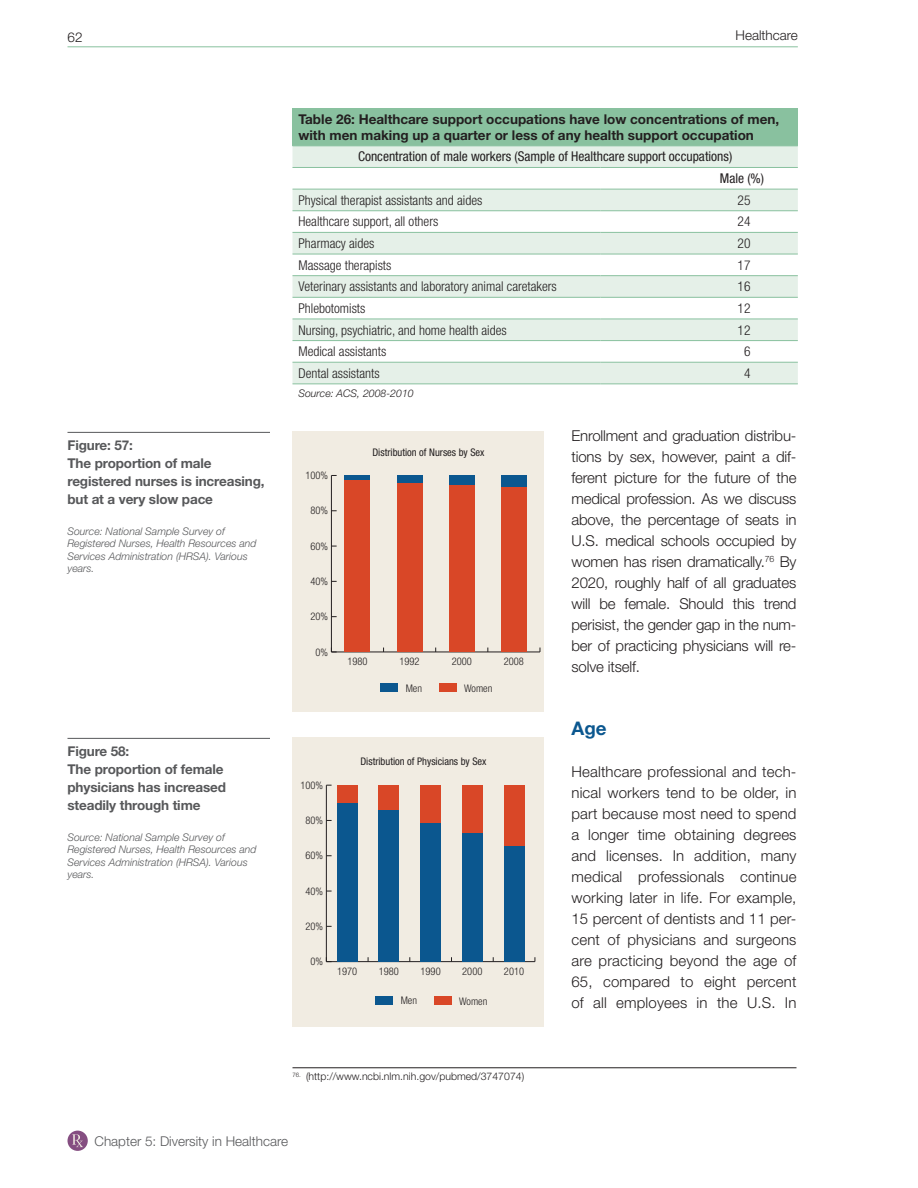
<style>
.page{position:relative;width:918px;height:1188px;background:#fff}
.page>*{position:absolute;margin:0;border:0;box-sizing:border-box;transform-origin:0 0}
.A-Head{font:700 18.75px "Helvetica Neue LT Std";color:#0b578f}
.Main_Text{font:300 15px/21px "Helvetica Neue LT Std";letter-spacing:-.01em;color:#231f20;text-align:justify}
.Box_Text{font:300 condensed 13.5px "Helvetica Neue LT Std";color:#231f20}
.Figure_Title{font:700 13.5px/18px "Helvetica Neue LT Std";letter-spacing:-.01em;color:#57585a}
.Box_Text-2{font:700 13.5px/16.2px "Helvetica Neue LT Std";color:#231f20}
.Box_Text-3{font:condensed 13.5px "Helvetica Neue LT Std";color:#231f20}
.t1{font:300 13.5px "Helvetica Neue LT Std";color:#57585a}
.t2{font:300 13.5px "Helvetica Neue LT Std";color:#231f20}
.Main_Text-2{font:italic 300 10.5px/12.6px "Helvetica Neue LT Std";color:#57585a}
.t3{font:300 condensed 10.5px "Helvetica Neue LT Std";color:#231f20}
.t4{font:condensed 10.5px "Helvetica Neue LT Std";color:#231f20}
.Footnotes{font:300 10.5px "Helvetica Neue LT Std";color:#231f20}
.Box_Text-4{font:italic 300 10.5px "Helvetica Neue LT Std";color:#231f20}
</style>
<div class="page">
<hr style="left:68px;top:46px;width:730px;height:1px;background:#89c19f">
<div style="left:68px;top:1131px;width:20px;height:20px;background:#854e81;border-radius:50%"></div>
<svg style="left:72px;top:1134px;width:11px;height:13px"></svg>
<div style="left:292px;top:108px;width:506px;height:38px;background:#89c19f"></div>
<svg style="left:292px;top:146px;width:506px;height:237px;fill:#e5f0e8"></svg>
<hr style="left:292px;top:167px;width:308px;height:1px;background:#89c19f">
<hr style="left:600px;top:167px;width:198px;height:1px;background:#89c19f">
<hr style="left:292px;top:189px;width:308px;height:1px;background:#89c19f">
<hr style="left:600px;top:189px;width:198px;height:1px;background:#89c19f">
<hr style="left:292px;top:210px;width:308px;height:1px;background:#89c19f">
<hr style="left:600px;top:210px;width:198px;height:1px;background:#89c19f">
<hr style="left:292px;top:232px;width:308px;height:1px;background:#89c19f">
<hr style="left:600px;top:232px;width:198px;height:1px;background:#89c19f">
<hr style="left:292px;top:254px;width:308px;height:1px;background:#89c19f">
<hr style="left:600px;top:254px;width:198px;height:1px;background:#89c19f">
<hr style="left:292px;top:275px;width:308px;height:1px;background:#89c19f">
<hr style="left:600px;top:275px;width:198px;height:1px;background:#89c19f">
<hr style="left:292px;top:297px;width:308px;height:1px;background:#89c19f">
<hr style="left:600px;top:297px;width:198px;height:1px;background:#89c19f">
<hr style="left:292px;top:319px;width:308px;height:1px;background:#89c19f">
<hr style="left:600px;top:319px;width:198px;height:1px;background:#89c19f">
<hr style="left:292px;top:340px;width:308px;height:1px;background:#89c19f">
<hr style="left:600px;top:340px;width:198px;height:1px;background:#89c19f">
<hr style="left:292px;top:362px;width:308px;height:1px;background:#89c19f">
<hr style="left:600px;top:362px;width:198px;height:1px;background:#89c19f">
<hr style="left:292px;top:383px;width:308px;height:1px;background:#89c19f">
<hr style="left:600px;top:383px;width:198px;height:1px;background:#89c19f">
<hr style="left:68px;top:432px;width:202px;height:1px;background:#57585a">
<div style="left:292px;top:431px;width:252px;height:280px;background:#f1ece2"></div>
<hr style="left:331px;top:652px;width:209px;height:1px;background:#231f20">
<hr style="left:331px;top:475px;width:1px;height:177px;background:#231f20">
<div style="left:345px;top:480px;width:25px;height:172px;background:#d94727"></div>
<div style="left:397px;top:482px;width:25px;height:170px;background:#d94727"></div>
<div style="left:449px;top:485px;width:25px;height:167px;background:#d94727"></div>
<div style="left:501px;top:487px;width:25px;height:165px;background:#d94727"></div>
<div style="left:345px;top:475px;width:25px;height:5px;background:#0b578f"></div>
<div style="left:397px;top:475px;width:25px;height:7px;background:#0b578f"></div>
<div style="left:449px;top:475px;width:25px;height:10px;background:#0b578f"></div>
<div style="left:501px;top:475px;width:25px;height:12px;background:#0b578f"></div>
<div style="left:439px;top:684px;width:18px;height:8px;background:#d94727"></div>
<div style="left:381px;top:684px;width:17px;height:8px;background:#0b578f"></div>
<hr style="left:68px;top:738px;width:202px;height:1px;background:#57585a">
<div style="left:292px;top:737px;width:252px;height:290px;background:#f1ece2"></div>
<hr style="left:326px;top:961px;width:209px;height:1px;background:#231f20">
<hr style="left:326px;top:785px;width:1px;height:177px;background:#231f20">
<div style="left:337px;top:803px;width:20px;height:159px;background:#0b578f"></div>
<div style="left:379px;top:810px;width:20px;height:152px;background:#0b578f"></div>
<div style="left:421px;top:822px;width:20px;height:140px;background:#0b578f"></div>
<div style="left:462px;top:833px;width:20px;height:129px;background:#0b578f"></div>
<div style="left:504px;top:845px;width:20px;height:117px;background:#0b578f"></div>
<div style="left:337px;top:785px;width:20px;height:18px;background:#d94727"></div>
<div style="left:379px;top:785px;width:20px;height:25px;background:#d94727"></div>
<div style="left:421px;top:785px;width:20px;height:37px;background:#d94727"></div>
<div style="left:462px;top:785px;width:20px;height:48px;background:#d94727"></div>
<div style="left:504px;top:785px;width:20px;height:60px;background:#d94727"></div>
<div style="left:434px;top:997px;width:18px;height:8px;background:#d94727"></div>
<div style="left:376px;top:996px;width:17px;height:8px;background:#0b578f"></div>
<hr style="left:292px;top:1067px;width:504px;height:1px;background:#231f20">
<p class="t2" style="left:68px;top:29px;width:17px">62</p>
<p class="t2" style="left:736px;top:27px;width:64px">Healthcare</p>
<p class="Figure_Title" style="left:68px;top:436px;width:67px">Figure: 57:</p>
<p class="Figure_Title" style="left:68px;top:454px;width:199px">The proportion of male registered nurses is increasing, but at a very slow pace</p>
<p class="Main_Text-2" style="left:68px;top:524px;width:191px">Source: National Sample Survey of<br>Registered Nurses, Health Resources and<br>Services Administration (HRSA). Various years.</p>
<p class="Figure_Title" style="left:68px;top:742px;width:63px">Figure 58:</p>
<p class="Figure_Title" style="left:68px;top:760px;width:160px">The proportion of female physicians has increased steadily through time</p>
<p class="Main_Text-2" style="left:68px;top:830px;width:191px">Source: National Sample Survey of<br>Registered Nurses, Health Resources and<br>Services Administration (HRSA). Various years.</p>
<p class="Box_Text-2" style="left:298px;top:110px;width:482px">Table 26: Healthcare support occupations have low concentrations of men, with men making up a quarter or less of any health support occupation</p>
<p class="Box_Text-3" style="left:358px;top:149px;width:376px">Concentration of male workers (Sample of Healthcare support occupations)</p>
<p class="Box_Text-3" style="left:720px;top:171px;width:46px">Male (%)</p>
<p class="Box_Text" style="left:298px;top:192px;width:185px">Physical therapist assistants and aides</p>
<p class="Box_Text" style="left:738px;top:192px;width:14px">25</p>
<p class="Box_Text" style="left:298px;top:214px;width:141px">Healthcare support, all others</p>
<p class="Box_Text" style="left:738px;top:214px;width:14px">24</p>
<p class="Box_Text" style="left:298px;top:236px;width:77px">Pharmacy aides</p>
<p class="Box_Text" style="left:738px;top:236px;width:14px">20</p>
<p class="Box_Text" style="left:298px;top:257px;width:94px">Massage therapists</p>
<p class="Box_Text" style="left:738px;top:257px;width:14px">17</p>
<p class="Box_Text" style="left:298px;top:279px;width:260px">Veterinary assistants and laboratory animal caretakers</p>
<p class="Box_Text" style="left:738px;top:279px;width:14px">16</p>
<p class="Box_Text" style="left:298px;top:300px;width:68px">Phlebotomists</p>
<p class="Box_Text" style="left:738px;top:300px;width:14px">12</p>
<p class="Box_Text" style="left:298px;top:322px;width:210px">Nursing, psychiatric, and home health aides</p>
<p class="Box_Text" style="left:738px;top:322px;width:14px">12</p>
<p class="Box_Text" style="left:298px;top:344px;width:89px">Medical assistants</p>
<p class="Box_Text" style="left:744px;top:344px;width:8px">6</p>
<p class="Box_Text" style="left:298px;top:365px;width:83px">Dental assistants</p>
<p class="Box_Text" style="left:744px;top:365px;width:8px">4</p>
<p class="Box_Text-4" style="left:298px;top:387px;width:117px">Source: ACS, 2008-2010</p>
<p class="t3" style="left:305px;top:469px;width:24px">100%</p>
<p class="t3" style="left:310px;top:505px;width:19px">80%</p>
<p class="t3" style="left:310px;top:540px;width:19px">60%</p>
<p class="t3" style="left:310px;top:575px;width:19px">40%</p>
<p class="t3" style="left:310px;top:611px;width:19px">20%</p>
<p class="t3" style="left:316px;top:646px;width:14px">0%</p>
<p class="t4" style="left:372px;top:446px;width:114px">Distribution of Nurses by Sex</p>
<p class="t3" style="left:347px;top:655px;width:22px">1980</p>
<p class="t3" style="left:400px;top:655px;width:22px">1992</p>
<p class="t3" style="left:452px;top:655px;width:22px">2000</p>
<p class="t3" style="left:504px;top:655px;width:22px">2008</p>
<p class="t3" style="left:406px;top:682px;width:18px">Men</p>
<p class="t3" style="left:464px;top:682px;width:30px">Women</p>
<p class="t3" style="left:300px;top:779px;width:24px">100%</p>
<p class="t3" style="left:305px;top:814px;width:19px">80%</p>
<p class="t3" style="left:305px;top:850px;width:19px">60%</p>
<p class="t3" style="left:305px;top:885px;width:19px">40%</p>
<p class="t3" style="left:305px;top:920px;width:19px">20%</p>
<p class="t3" style="left:310px;top:956px;width:14px">0%</p>
<p class="t4" style="left:360px;top:755px;width:128px">Distribution of Physicians by Sex</p>
<p class="t3" style="left:337px;top:965px;width:22px">1970</p>
<p class="t3" style="left:379px;top:965px;width:22px">1980</p>
<p class="t3" style="left:421px;top:965px;width:22px">1990</p>
<p class="t3" style="left:462px;top:965px;width:22px">2000</p>
<p class="t3" style="left:504px;top:965px;width:22px">2010</p>
<p class="t3" style="left:401px;top:995px;width:18px">Men</p>
<p class="t3" style="left:459px;top:995px;width:30px">Women</p>
<p class="Footnotes" style="left:292px;top:1070px;width:233px"><sup>76.</sup> (http://www.ncbi.nlm.nih.gov/pubmed/3747074)</p>
<p class="Main_Text" style="left:572px;top:425px;width:227px">Enrollment and graduation distribu&shy;tions by sex, however, paint a dif&shy;ferent picture for the future of the medical profession. As we discuss above, the percentage of seats in U.S. medical schools occupied by women has risen dramatically.<sup>76</sup> By 2020, roughly half of all graduates will be female. Should this trend perisist, the gender gap in the num&shy;ber of practicing physicians will re&shy;solve itself.</p>
<p class="A-Head" style="left:572px;top:717px;width:37px">Age</p>
<p class="Main_Text" style="left:572px;top:761px;width:227px">Healthcare professional and tech&shy;nical workers tend to be older, in part because most need to spend a longer time obtaining degrees and licenses. In addition, many medical professionals continue working later in life. For example, 15 percent of dentists and 11 per&shy;cent of physicians and surgeons are practicing beyond the age of 65, compared to eight percent of all employees in the U.S. In</p>
<p class="t1" style="left:94px;top:1133px;width:195px">Chapter 5: Diversity in Healthcare</p>
</div>
